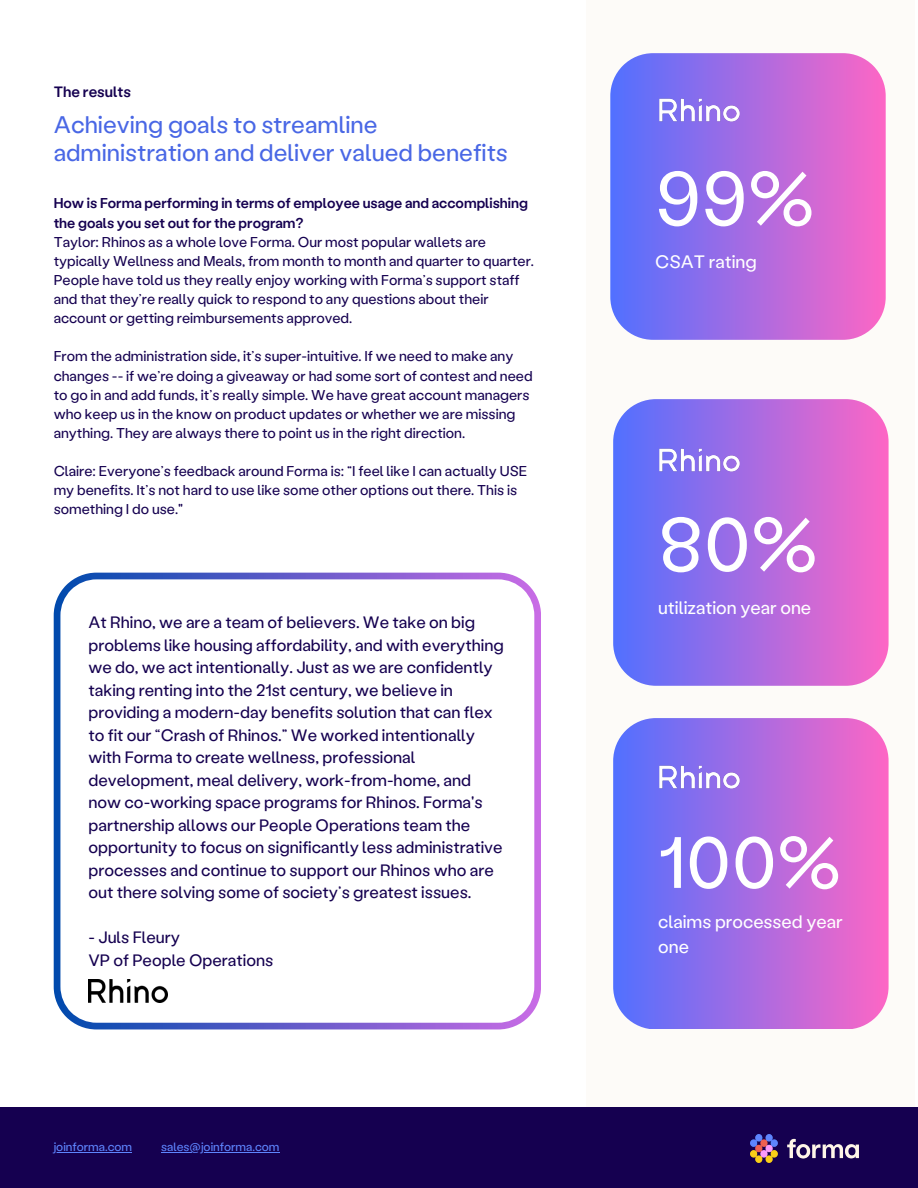
<style>
.page{position:relative;width:918px;height:1188px;background:#fff}
.page>*{position:absolute;margin:0;border:0;box-sizing:border-box;transform-origin:0 0}
.t1{font:75px "Labil Grotesk";color:#fff}
.t2{font:72px "Labil Grotesk";color:#fff}
.t3{font:24px/28.2px "Labil Grotesk";color:#4967e5}
.t4{font:18px/24.8px "Labil Grotesk";color:#fff}
.t5{font:16.5px/22.5px "Labil Grotesk";color:#150050}
.t6{font:500 15px "Labil Grotesk";color:#150050}
.t7{font:14.25px/19.2px "Labil Grotesk";color:#150050}
.t8{font:12px "Labil Grotesk";color:#5e85fe}
.s1{font-weight:500}
</style>
<div class="page">
<div style="left:587px;top:0;width:328px;height:1107px;background:#fdfbf8"></div>
<div style="left:0;top:1107px;width:918px;height:81px;background:#150050"></div>
<img style="left:751px;top:1134px;width:108px;height:29px">
<svg style="left:610px;top:53px;width:276px;height:286px;background:#ad6ee1"></svg>
<svg style="left:613px;top:399px;width:276px;height:286px;background:#ad6ee0"></svg>
<svg style="left:613px;top:718px;width:276px;height:311px;background:#ad6de0"></svg>
<svg style="left:54px;top:573px;width:487px;height:456px"></svg>
<img style="left:89px;top:980px;width:78px;height:22px">
<img style="left:641px;top:419px;width:118px;height:81px">
<hr style="left:54px;top:1152px;width:78px;height:1px;background:#5e85fe">
<hr style="left:161px;top:1152px;width:119px;height:1px;background:#5e85fe">
<img style="left:641px;top:736px;width:118px;height:81px">
<img style="left:641px;top:70px;width:118px;height:81px">
<h2 class="t6" style="left:54px;top:81px;width:79px">The results</h2>
<p class="t3" style="left:54px;top:109px;width:456px">Achieving goals to streamline administration and deliver valued benefits</p>
<h2 class="t7" style="left:54px;top:193px;width:482px"><span class="s1">How is Forma performing in terms of employee usage and accomplishing the goals you set out for the program?<br></span>Taylor: Rhinos as a whole love Forma. Our most popular wallets are typically Wellness and Meals, from month to month and quarter to quarter.<br>People have told us they really enjoy working with Forma’s support staff and that they’re really quick to respond to any questions about their account or getting reimbursements approved.</h2>
<p class="t7" style="left:54px;top:346px;width:480px">From the administration side, it’s super-intuitive. If we need to make any changes -- if we’re doing a giveaway or had some sort of contest and need to go in and add funds, it’s really simple. We have great account managers who keep us in the know on product updates or whether we are missing anything. They are always there to point us in the right direction.</p>
<h2 class="t7" style="left:54px;top:461px;width:475px">Claire: Everyone’s feedback around Forma is: “I feel like I can actually USE my benefits. It’s not hard to use like some other options out there. This is something I do use."</h2>
<p class="t5" style="left:89px;top:610px;width:417px">At Rhino, we are a team of believers. We take on big problems like housing affordability, and with everything we do, we act intentionally. Just as we are confidently taking renting into the 21st century, we believe in providing a modern-day benefits solution that can flex to fit our “Crash of Rhinos.” We worked intentionally with Forma to create wellness, professional development, meal delivery, work-from-home, and now co-working space programs for Rhinos. Forma's partnership allows our People Operations team the opportunity to focus on significantly less administrative processes and continue to support our Rhinos who are out there solving some of society’s greatest issues.</p>
<p class="t5" style="left:89px;top:925px;width:186px">- Juls Fleury<br>VP of People Operations</p>
<h2 class="t8" style="left:54px;top:1139px;width:80px">joinforma.com</h2>
<p class="t8" style="left:161px;top:1139px;width:120px">sales@joinforma.com</p>
<h1 class="t1" style="left:655px;top:147px;width:161px">99%</h1>
<h1 class="t4" style="left:655px;top:248px;width:103px">CSAT rating</h1>
<h3 class="t1" style="left:658px;top:493px;width:161px">80%</h3>
<h3 class="t4" style="left:658px;top:594px;width:155px">utilization year one</h3>
<h3 class="t2" style="left:658px;top:813px;width:184px">100%</h3>
<h3 class="t4" style="left:658px;top:909px;width:186px">claims processed year one</h3>
</div>
